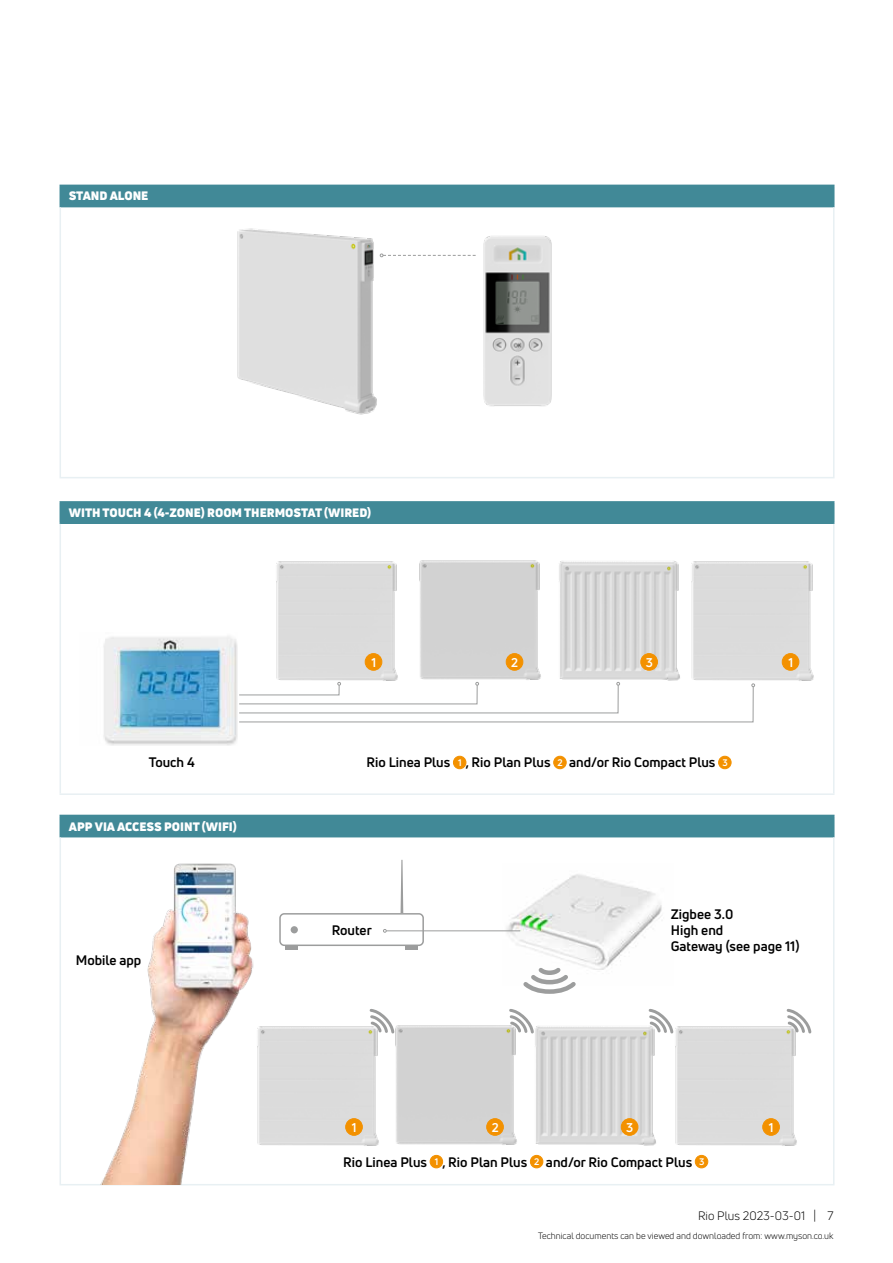
<style>
.page{position:relative;width:893px;height:1263px;background:#fff}
.page>*{position:absolute;margin:0;border:0;box-sizing:border-box;transform-origin:0 0}
.t1{font:700 13.5px/16.2px "Uni Neue";color:#000}
.t2{font:700 12.45px "Uni Neue";color:#fff}
.t3{font:900 12px "Uni Neue";color:#fff}
.t4{font:12px "Uni Neue";color:#000}
.t5{font:9px "Uni Neue";color:#000}
.s1{font-size:9.3px;color:#fff}
</style>
<div class="page">
<div style="left:60px;top:502px;width:774px;height:21px;background:#418997"></div>
<hr style="left:60px;top:501px;width:774px;height:2px;background:#418997">
<hr style="left:60px;top:522px;width:774px;height:2px;background:#418997">
<hr style="left:60px;top:524px;width:1px;height:269px;background:#e8f0f3">
<hr style="left:833px;top:524px;width:1px;height:269px;background:#e8f0f3">
<hr style="left:60px;top:793px;width:774px;height:2px;background:#e8f0f3">
<div style="left:60px;top:815px;width:774px;height:22px;background:#418997"></div>
<hr style="left:60px;top:837px;width:1px;height:347px;background:#e8f0f3">
<hr style="left:833px;top:837px;width:1px;height:347px;background:#e8f0f3">
<hr style="left:60px;top:1184px;width:774px;height:1px;background:#e8f0f3">
<svg style="left:401px;top:860px;width:2px;height:53px"></svg>
<svg style="left:405px;top:946px;width:13px;height:3px"></svg>
<div style="left:279px;top:913px;width:145px;height:33px;border:2px solid #9c9d9d;border-radius:4px"></div>
<img style="left:502px;top:874px;width:160px;height:96px">
<hr style="left:386px;top:930px;width:134px;height:1px;background:#9c9d9d">
<svg style="left:383px;top:929px;width:4px;height:3px"></svg>
<img style="left:408px;top:1025px;width:89px;height:144px">
<img style="left:331px;top:1025px;width:77px;height:121px">
<img style="left:681px;top:1026px;width:116px;height:143px">
<img style="left:497px;top:1025px;width:184px;height:144px">
<div style="left:430px;top:1155px;width:13px;height:13px;background:#f39100;border-radius:50%"></div>
<div style="left:430px;top:1155px;width:13px;height:13px;border:1px solid #f39100;border-radius:50%"></div>
<div style="left:530px;top:1155px;width:13px;height:13px;background:#f39100;border-radius:50%"></div>
<div style="left:530px;top:1155px;width:13px;height:13px;border:1px solid #f39100;border-radius:50%"></div>
<div style="left:695px;top:1155px;width:13px;height:13px;background:#f39100;border-radius:50%"></div>
<div style="left:695px;top:1155px;width:13px;height:13px;border:1px solid #f39100;border-radius:50%"></div>
<div style="left:453px;top:756px;width:13px;height:13px;background:#f39100;border-radius:50%"></div>
<div style="left:453px;top:756px;width:13px;height:13px;border:1px solid #f39100;border-radius:50%"></div>
<div style="left:554px;top:756px;width:12px;height:13px;background:#f39100;border-radius:50%"></div>
<div style="left:553px;top:756px;width:13px;height:13px;border:1px solid #f39100;border-radius:50%"></div>
<div style="left:719px;top:756px;width:12px;height:13px;background:#f39100;border-radius:50%"></div>
<div style="left:718px;top:756px;width:13px;height:13px;border:1px solid #f39100;border-radius:50%"></div>
<img style="left:59px;top:847px;width:272px;height:337px">
<div style="left:621px;top:1119px;width:17px;height:16px;background:#f39100;border-radius:50%"></div>
<div style="left:621px;top:1118px;width:17px;height:17px;border:1px solid #f39100;border-radius:50%"></div>
<div style="left:346px;top:1119px;width:16px;height:16px;background:#f39100;border-radius:50%"></div>
<div style="left:345px;top:1118px;width:18px;height:17px;border:1px solid #f39100;border-radius:50%"></div>
<div style="left:487px;top:1119px;width:16px;height:16px;background:#f39100;border-radius:50%"></div>
<div style="left:486px;top:1118px;width:18px;height:17px;border:1px solid #f39100;border-radius:50%"></div>
<div style="left:763px;top:1119px;width:16px;height:16px;background:#f39100;border-radius:50%"></div>
<div style="left:762px;top:1118px;width:18px;height:17px;border:1px solid #f39100;border-radius:50%"></div>
<div style="left:60px;top:185px;width:774px;height:22px;background:#418997"></div>
<hr style="left:60px;top:207px;width:1px;height:270px;background:#e8f0f3">
<hr style="left:833px;top:207px;width:1px;height:270px;background:#e8f0f3">
<hr style="left:60px;top:477px;width:774px;height:1px;background:#e8f0f3">
<img style="left:483px;top:236px;width:69px;height:171px">
<svg style="left:403px;top:254px;width:73px;height:2px"></svg>
<img style="left:237px;top:228px;width:164px;height:187px">
<img style="left:103px;top:636px;width:135px;height:109px">
<div style="left:427px;top:560px;width:94px;height:120px;background:#d2d2d2"></div>
<img style="left:276px;top:560px;width:151px;height:121px">
<img style="left:705px;top:554px;width:130px;height:156px">
<img style="left:521px;top:560px;width:184px;height:121px">
<div style="left:641px;top:654px;width:16px;height:16px;background:#f39100;border-radius:50%"></div>
<div style="left:641px;top:653px;width:17px;height:17px;border:1px solid #f39100;border-radius:50%"></div>
<div style="left:365px;top:654px;width:17px;height:16px;background:#f39100;border-radius:50%"></div>
<div style="left:365px;top:653px;width:17px;height:17px;border:1px solid #f39100;border-radius:50%"></div>
<div style="left:506px;top:654px;width:17px;height:16px;background:#f39100;border-radius:50%"></div>
<div style="left:506px;top:653px;width:17px;height:17px;border:1px solid #f39100;border-radius:50%"></div>
<div style="left:782px;top:654px;width:17px;height:16px;background:#f39100;border-radius:50%"></div>
<div style="left:782px;top:653px;width:17px;height:17px;border:1px solid #f39100;border-radius:50%"></div>
<svg style="left:239px;top:682px;width:516px;height:41px"></svg>
<svg style="left:519px;top:964px;width:61px;height:30px"></svg>
<svg style="left:368px;top:1009px;width:28px;height:26px"></svg>
<svg style="left:507px;top:1009px;width:29px;height:26px"></svg>
<svg style="left:647px;top:1009px;width:28px;height:26px"></svg>
<svg style="left:785px;top:1009px;width:27px;height:26px"></svg>
<p class="t3" style="left:69px;top:188px;width:81px">STAND ALONE</p>
<p class="t3" style="left:69px;top:504px;width:304px">WITH TOUCH 4 (4-ZONE) ROOM THERMOSTAT (WIRED)</p>
<p class="t2" style="left:371px;top:654px;width:6px">1</p>
<p class="t2" style="left:511px;top:654px;width:8px">2</p>
<p class="t2" style="left:646px;top:654px;width:9px">3</p>
<p class="t2" style="left:788px;top:654px;width:6px">1</p>
<p class="t1" style="left:149px;top:754px;width:48px">Touch 4</p>
<p class="t1" style="left:367px;top:754px;width:363px">Rio Linea Plus <span class="s1">1</span> , Rio Plan Plus <span class="s1">2</span> and/or Rio Compact Plus <span class="s1">3</span></p>
<p class="t3" style="left:69px;top:818px;width:170px">APP VIA ACCESS POINT (WIFI)</p>
<p class="t1" style="left:76px;top:952px;width:67px">Mobile app</p>
<p class="t1" style="left:332px;top:922px;width:42px">Router</p>
<p class="t1" style="left:671px;top:906px;width:130px">Zigbee 3.0<br>High end<br>Gateway (see page 11)</p>
<p class="t2" style="left:352px;top:1119px;width:6px">1</p>
<p class="t2" style="left:492px;top:1119px;width:8px">2</p>
<p class="t2" style="left:626px;top:1119px;width:9px">3</p>
<p class="t2" style="left:769px;top:1119px;width:6px">1</p>
<p class="t1" style="left:343px;top:1153px;width:363px">Rio Linea Plus <span class="s1">1</span> , Rio Plan Plus <span class="s1">2</span> and/or Rio Compact Plus <span class="s1">3</span></p>
<p class="t4" style="left:698px;top:1209px;width:137px">Rio Plus 2023-03-01 | 7</p>
<p class="t5" style="left:538px;top:1230px;width:297px">Technical documents can be viewed and downloaded from: www.myson.co.uk</p>
</div>
